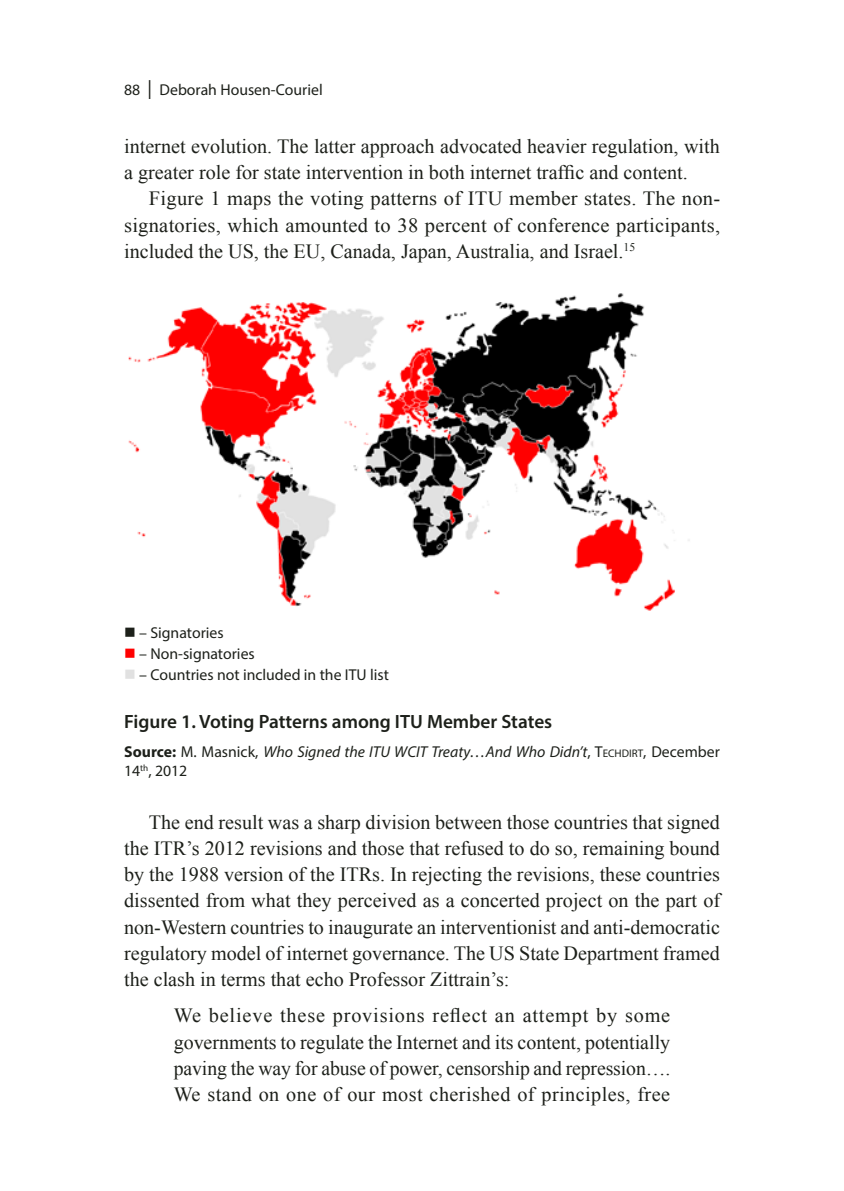
<style>
.page{position:relative;width:844px;height:1191px;background:#fff}
.page>*{position:absolute;margin:0;border:0;box-sizing:border-box;transform-origin:0 0}
.t1{font:20.12px/26.2px "Times New Roman";color:#1d201a;text-align:justify}
.t2{font:600 19.25px "Myriad Pro";color:#1d201a}
.t3{font:15.75px "Myriad Pro";color:#1d201a}
.t4{font:italic 15.75px/19.2px "Myriad Pro";color:#1d201a}
.s1{font-weight:300;font-size:28px}
.s2{color:#f00}
.s3{color:#e1e1e1}
.s4{font-weight:700;font-style:normal}
.s5{font-style:normal}
.s6{font-style:normal;font-size:11.03px}
</style>
<div class="page">
<img style="left:128px;top:293px;width:562px;height:318px">
<p class="t3" style="left:124px;top:80px;width:200px">88 <span class="s1">I</span> Deborah Housen-Couriel</p>
<p class="t1" style="left:124px;top:133px;width:597px">internet evolution. The latter approach advocated heavier regulation, with a greater role for state intervention in both internet traffic and content.</p>
<p class="t1" style="left:124px;top:185px;width:597px;text-indent:25px">Figure 1 maps the voting patterns of ITU member states. The non&shy;signatories, which amounted to 38 percent of conference participants, included the US, the EU, Canada, Japan, Australia, and Israel.<sup>15</sup></p>
<p class="t3" style="left:124px;top:623px;width:101px">■ – Signatories</p>
<p class="t3" style="left:124px;top:644px;width:132px"><span class="s2">■</span> – Non-signatories</p>
<p class="t3" style="left:124px;top:665px;width:266px"><span class="s3">■</span> – Countries not included in the ITU list</p>
<p class="t2" style="left:124px;top:709px;width:429px">Figure 1. Voting Patterns among ITU Member States</p>
<p class="t4" style="left:124px;top:741px;width:597px"><span class="s4">Source:</span> <span class="s5">M. Masnick,</span> Who Signed the ITU WCIT Treaty…And Who Didn’t<span class="s5">,</span> <span class="s5">T</span><span class="s6">ECHDIRT</span><span class="s5">, December<br>14</span><sup>th</sup><span class="s5">, 2012</span></p>
<p class="t1" style="left:124px;top:808px;width:597px;text-indent:25px">The end result was a sharp division between those countries that signed the ITR’s 2012 revisions and those that refused to do so, remaining bound by the 1988 version of the ITRs. In rejecting the revisions, these countries dissented from what they perceived as a concerted project on the part of non-Western countries to inaugurate an interventionist and anti-democratic regulatory model of internet governance. The US State Department framed the clash in terms that echo Professor Zittrain’s:</p>
<p class="t1" style="left:174px;top:1002px;width:498px">We believe these provisions reflect an attempt by some governments to regulate the Internet and its content, potentially paving the way for abuse of power, censorship and repression….<br>We stand on one of our most cherished of principles, free</p>
</div>
